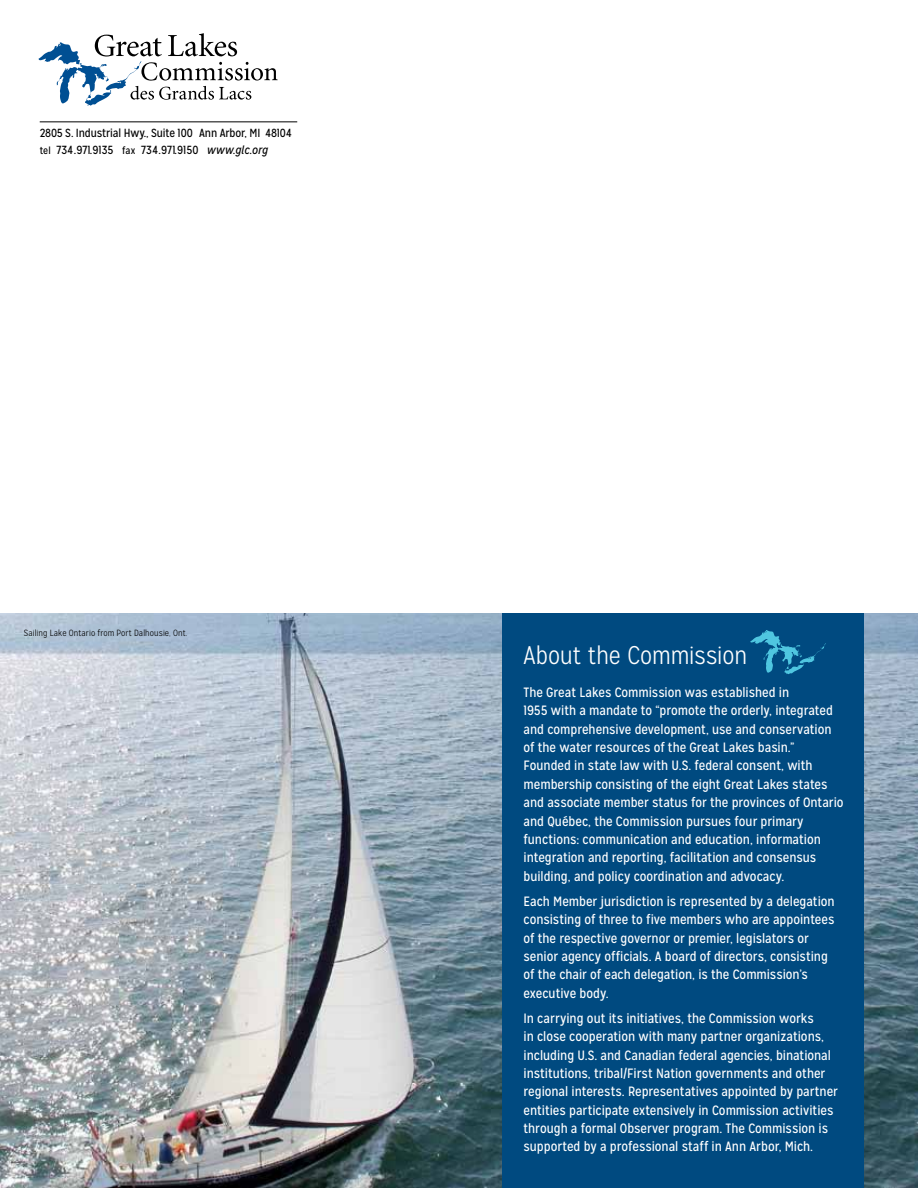
<style>
.page{position:relative;width:918px;height:1188px;background:#fff}
.page>*{position:absolute;margin:0;border:0;box-sizing:border-box;transform-origin:0 0}
.t1{font:300 25.5px "Mission Gothic";letter-spacing:-.005em;color:#fff}
.t2{font:13.5px/18.3px "Mission Gothic";letter-spacing:-.005em;color:#fff}
.t3{font:11.7px/16.5px "Mission Gothic";letter-spacing:-.01em;color:#000}
.t4{font:300 9px "Mission Gothic";letter-spacing:.015em;color:#000}
.s1{font-size:10.35px}
.s2{font-style:italic}
</style>
<div class="page">
<img style="left:0;top:613px;width:918px;height:575px">
<div style="left:503px;top:609px;width:361px;height:579px;background:#004a80"></div>
<svg style="left:39px;top:33px;width:239px;height:73px"></svg>
<hr style="left:40px;top:121px;width:257px;height:1px;background:#000">
<svg style="left:750px;top:630px;width:76px;height:44px"></svg>
<div style="left:0;top:175px;width:918px;height:438px;background:#fff"></div>
<p class="t3" style="left:40px;top:125px;width:253px">2805 S. Industrial Hwy., Suite 100 Ann Arbor, MI 48104 <span class="s1">tel</span> 734.971.9135 <span class="s1">fax</span> 734.971.9150 <span class="s2">www.glc.org</span></p>
<p class="t4" style="left:24px;top:627px;width:165px">Sailing Lake Ontario from Port Dalhousie, Ont.</p>
<h1 class="t1" style="left:524px;top:640px;width:225px">About the Commission</h1>
<p class="t2" style="left:524px;top:683px;width:322px">The Great Lakes Commission was established in<br>1955 with a mandate to “promote the orderly, integrated and comprehensive development, use and conservation of the water resources of the Great Lakes basin.” Founded in state law with U.S. federal consent, with membership consisting of the eight Great Lakes states and associate member status for the provinces of Ontario and Québec, the Commission pursues four primary functions: communication and education, information integration and reporting, facilitation and consensus building, and policy coordination and advocacy.</p>
<p class="t2" style="left:524px;top:892px;width:313px">Each Member jurisdiction is represented by a delegation consisting of three to five members who are appointees of the respective governor or premier, legislators or senior agency officials. A board of directors, consisting of the chair of each delegation, is the Commission’s executive body.</p>
<p class="t2" style="left:524px;top:1009px;width:316px">In carrying out its initiatives, the Commission works<br>in close cooperation with many partner organizations, including U.S. and Canadian federal agencies, binational institutions, tribal/First Nation governments and other regional interests. Representatives appointed by partner entities participate extensively in Commission activities through a formal Observer program. The Commission is supported by a professional staff in Ann Arbor, Mich.</p>
</div>
